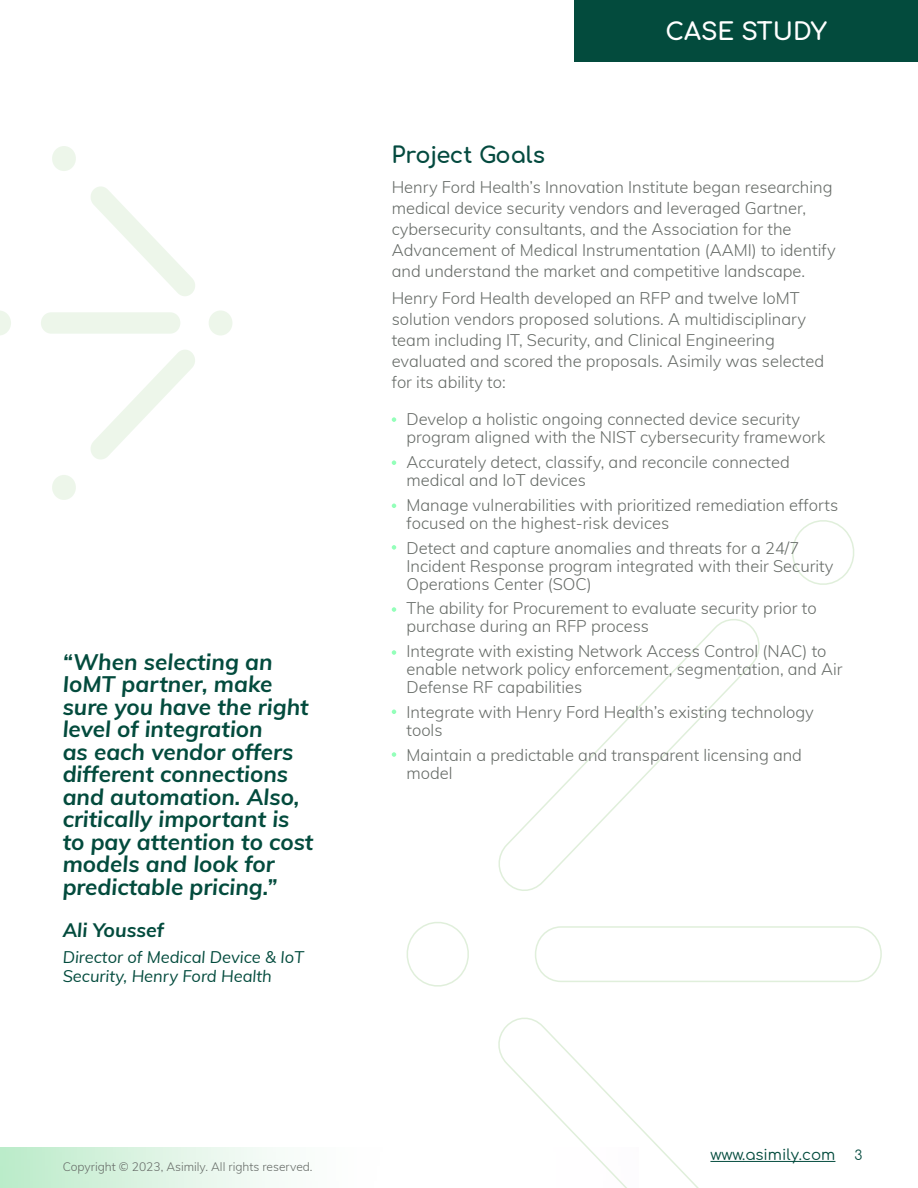
<style>
.page{position:relative;width:918px;height:1188px;background:#fff}
.page>*{position:absolute;margin:0;border:0;box-sizing:border-box;transform-origin:0 0}
.t1{font:24px "Comfortaa";color:#fff}
.t2{font:italic 700 22.5px/22.5px "Muli";color:#034b3d}
.t3{font:22.5px "Comfortaa";color:#044a3f}
.t4{font:italic 700 19.5px "Muli";color:#034b3d}
.t5{font:300 16.5px/18px "Muli";color:#666b67}
.t6{font:italic 16.5px/19.5px "Muli";color:#034b3d}
.t7{font:15px "Comfortaa";color:#034b3d}
.t8{font:13.5px "Comfortaa";color:#044a3f}
.t9{font:300 12px "Muli";color:#666b67}
</style>
<div class="page">
<div style="left:575px;top:0;width:343px;height:62px;background:#034b3d"></div>
<hr style="left:710px;top:1161px;width:125px;height:1px;background:#034b3d">
<svg style="left:91px;top:186px;width:104px;height:110px"></svg>
<div style="left:41px;top:312px;width:139px;height:22px;background:#edf6ea;border-radius:10px"></div>
<svg style="left:91px;top:350px;width:104px;height:109px"></svg>
<svg style="left:52px;top:146px;width:24px;height:25px"></svg>
<svg style="left:0;top:311px;width:11px;height:24px"></svg>
<svg style="left:52px;top:475px;width:24px;height:25px"></svg>
<svg style="left:209px;top:310px;width:23px;height:25px"></svg>
<svg style="left:498px;top:1017px;width:266px;height:171px"></svg>
<div style="left:535px;top:926px;width:347px;height:56px;border:2px solid #e0efdb;border-radius:26px"></div>
<svg style="left:498px;top:619px;width:262px;height:272px"></svg>
<svg style="left:792px;top:520px;width:63px;height:65px"></svg>
<svg style="left:406px;top:922px;width:63px;height:65px"></svg>
<svg style="left:392px;top:417px;width:4px;height:5px"></svg>
<svg style="left:392px;top:460px;width:4px;height:5px"></svg>
<svg style="left:392px;top:545px;width:4px;height:5px"></svg>
<svg style="left:392px;top:650px;width:4px;height:5px"></svg>
<svg style="left:392px;top:710px;width:4px;height:4px"></svg>
<svg style="left:392px;top:752px;width:4px;height:5px"></svg>
<svg style="left:392px;top:504px;width:4px;height:4px"></svg>
<svg style="left:392px;top:607px;width:4px;height:5px"></svg>
<p class="t2" style="left:63px;top:649px;width:252px">“When selecting an<br>IoMT partner, make sure you have the right level of integration<br>as each vendor offers different connections and automation. Also, critically important is to pay attention to cost models and look for predictable pricing.”</p>
<p class="t4" style="left:63px;top:915px;width:103px">Ali Youssef</p>
<p class="t6" style="left:63px;top:946px;width:243px">Director of Medical Device &amp; IoT<br>Security, Henry Ford Health</p>
<p class="t9" style="left:63px;top:1158px;width:251px">Copyright © 2023, Asimily. All rights reserved.</p>
<h2 class="t3" style="left:392px;top:135px;width:155px">Project Goals</h2>
<h1 class="t1" style="left:666px;top:10px;width:163px">CASE STUDY</h1>
<p class="t5" style="left:392px;top:175px;width:445px;line-height:21px">Henry Ford Health’s Innovation Institute began researching medical device security vendors and leveraged Gartner, cybersecurity consultants, and the Association for the Advancement of Medical Instrumentation (AAMI) to identify and understand the market and competitive landscape.</p>
<p class="t5" style="left:392px;top:287px;width:434px;line-height:21px">Henry Ford Health developed an RFP and twelve IoMT solution vendors proposed solutions. A multidisciplinary team including IT, Security, and Clinical Engineering evaluated and scored the proposals. Asimily was selected for its ability to:</p>
<p class="t5" style="left:407px;top:410px;width:420px">Develop a holistic ongoing connected device security program aligned with the NIST cybersecurity framework</p>
<p class="t5" style="left:407px;top:452px;width:385px">Accurately detect, classify, and reconcile connected medical and IoT devices</p>
<p class="t5" style="left:407px;top:495px;width:433px">Manage vulnerabilities with prioritized remediation efforts focused on the highest-risk devices</p>
<p class="t5" style="left:407px;top:538px;width:429px">Detect and capture anomalies and threats for a 24/7<br>Incident Response program integrated with their Security<br>Operations Center (SOC)</p>
<p class="t5" style="left:407px;top:599px;width:412px">The ability for Procurement to evaluate security prior to purchase during an RFP process</p>
<p class="t5" style="left:407px;top:641px;width:438px">Integrate with existing Network Access Control (NAC) to enable network policy enforcement, segmentation, and Air<br>Defense RF capabilities</p>
<p class="t5" style="left:407px;top:702px;width:409px">Integrate with Henry Ford Health’s existing technology tools</p>
<p class="t5" style="left:407px;top:745px;width:397px">Maintain a predictable and transparent licensing and model</p>
<p class="t7" style="left:710px;top:1141px;width:126px">www.asimily.com</p>
<p class="t8" style="left:855px;top:1143px;width:9px">3</p>
</div>
